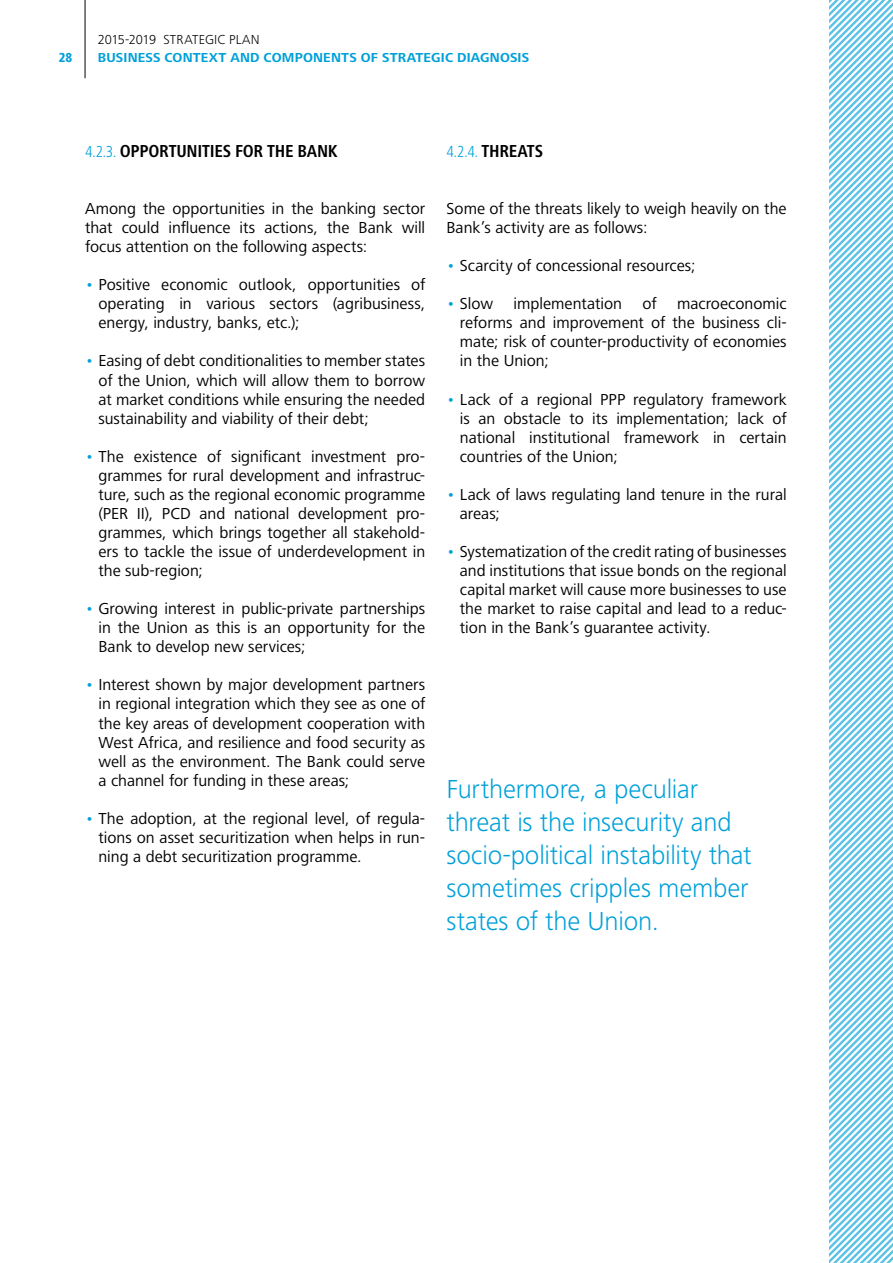
<style>
.page{position:relative;width:893px;height:1263px;background:#fff}
.page>*{position:absolute;margin:0;border:0;box-sizing:border-box;transform-origin:0 0}
.t1{font:300 27px/33px "Frutiger Next LT";letter-spacing:-.005em;color:#00a0d9}
.t2{font:700 condensed 18px "Frutiger Next LT";color:#000}
.t3{font:16.5px/19px "Frutiger Next LT";color:#000;text-align:justify}
.t4{font:700 13.5px "Frutiger Next LT";letter-spacing:.015em;color:#00a0d9}
.t5{font:300 13.5px "Frutiger Next LT";letter-spacing:.01em;color:#000}
.t6{font:800 condensed 13.5px "Frutiger Next LT";color:#00a0d9}
.s1{font-weight:300;font-size:16.5px;color:#00a0d9}
.s2{color:#00a0d9}
</style>
<div class="page">
<svg style="left:829px;top:0;width:64px;height:1263px"></svg>
<hr style="left:85px;top:0;width:1px;height:78px;background:#000">
<p class="t5" style="left:98px;top:32px;width:163px">2015-2019 STRATEGIC PLAN</p>
<p class="t6" style="left:59px;top:50px;width:15px">28</p>
<p class="t4" style="left:98px;top:50px;width:433px">BUSINESS CONTEXT AND COMPONENTS OF STRATEGIC DIAGNOSIS</p>
<p class="t2" style="left:85px;top:141px;width:55px"><span class="s1">4.2.3.</span> OPPORTUNITIES</p>
<p class="t2" style="left:235px;top:141px;width:10px">FOR</p>
<p class="t2" style="left:267px;top:141px;width:71px">THE BAN K</p>
<p class="t3" style="left:85px;top:199px;width:342px">Among the opportunities in the banking sector that could influence its actions, the Bank will focus attention on the following aspects:</p>
<p class="t3" style="left:98px;top:275px;width:328px;text-indent:-13px"><span class="s2">•</span> Positive economic outlook, opportunities of operating in various sectors (agribusiness, energy, industry, banks, etc.);</p>
<p class="t3" style="left:98px;top:351px;width:328px;text-indent:-13px"><span class="s2">•</span> Easing of debt conditionalities to member states of the Union, which will allow them to borrow at market conditions while ensuring the needed sustainability and viability of their debt;</p>
<p class="t3" style="left:98px;top:447px;width:328px;text-indent:-13px"><span class="s2">•</span> The existence of significant investment pro&shy;grammes for rural development and infrastruc&shy;ture, such as the regional economic programme (PER II), PCD and national development pro&shy;grammes, which brings together all stakehold&shy;ers to tackle the issue of underdevelopment in the sub-region;</p>
<p class="t3" style="left:98px;top:599px;width:328px;text-indent:-13px"><span class="s2">•</span> Growing interest in public-private partnerships in the Union as this is an opportunity for the Bank to develop new services;</p>
<p class="t3" style="left:98px;top:675px;width:328px;text-indent:-13px"><span class="s2">•</span> Interest shown by major development partners in regional integration which they see as one of the key areas of development cooperation with West Africa, and resilience and food security as well as the environment. The Bank could serve a channel for funding in these areas;</p>
<p class="t3" style="left:98px;top:809px;width:328px;text-indent:-13px"><span class="s2">•</span> The adoption, at the regional level, of regula&shy;tions on asset securitization when helps in run&shy;ning a debt securitization programme.</p>
<p class="t2" style="left:446px;top:141px;width:53px"><span class="s1">4.2.4.</span> THREATS</p>
<p class="t3" style="left:446px;top:199px;width:342px">Some of the threats likely to weigh heavily on the<br>Bank’s activity are as follows:</p>
<p class="t3" style="left:446px;top:256px;width:251px"><span class="s2">•</span> Scarcity of concessional resources;</p>
<p class="t3" style="left:460px;top:294px;width:328px;text-indent:-13px"><span class="s2">•</span> Slow implementation of macroeconomic reforms and improvement of the business cli&shy;mate; risk of counter-productivity of economies in the Union;</p>
<p class="t3" style="left:460px;top:390px;width:328px;text-indent:-13px"><span class="s2">•</span> Lack of a regional PPP regulatory framework is an obstacle to its implementation; lack of national institutional framework in certain countries of the Union;</p>
<p class="t3" style="left:460px;top:485px;width:328px;text-indent:-13px"><span class="s2">•</span> Lack of laws regulating land tenure in the rural areas;</p>
<p class="t3" style="left:460px;top:542px;width:328px;text-indent:-13px"><span class="s2">•</span> Systematization of the credit rating of businesses and institutions that issue bonds on the regional capital market will cause more businesses to use the market to raise capital and lead to a reduc&shy;tion in the Bank’s guarantee activity.</p>
<h1 class="t1" style="left:446px;top:773px;width:307px">Furthermore, a peculiar threat is the insecurity and socio-political instability that sometimes cripples member states of the Union.</h1>
</div>
